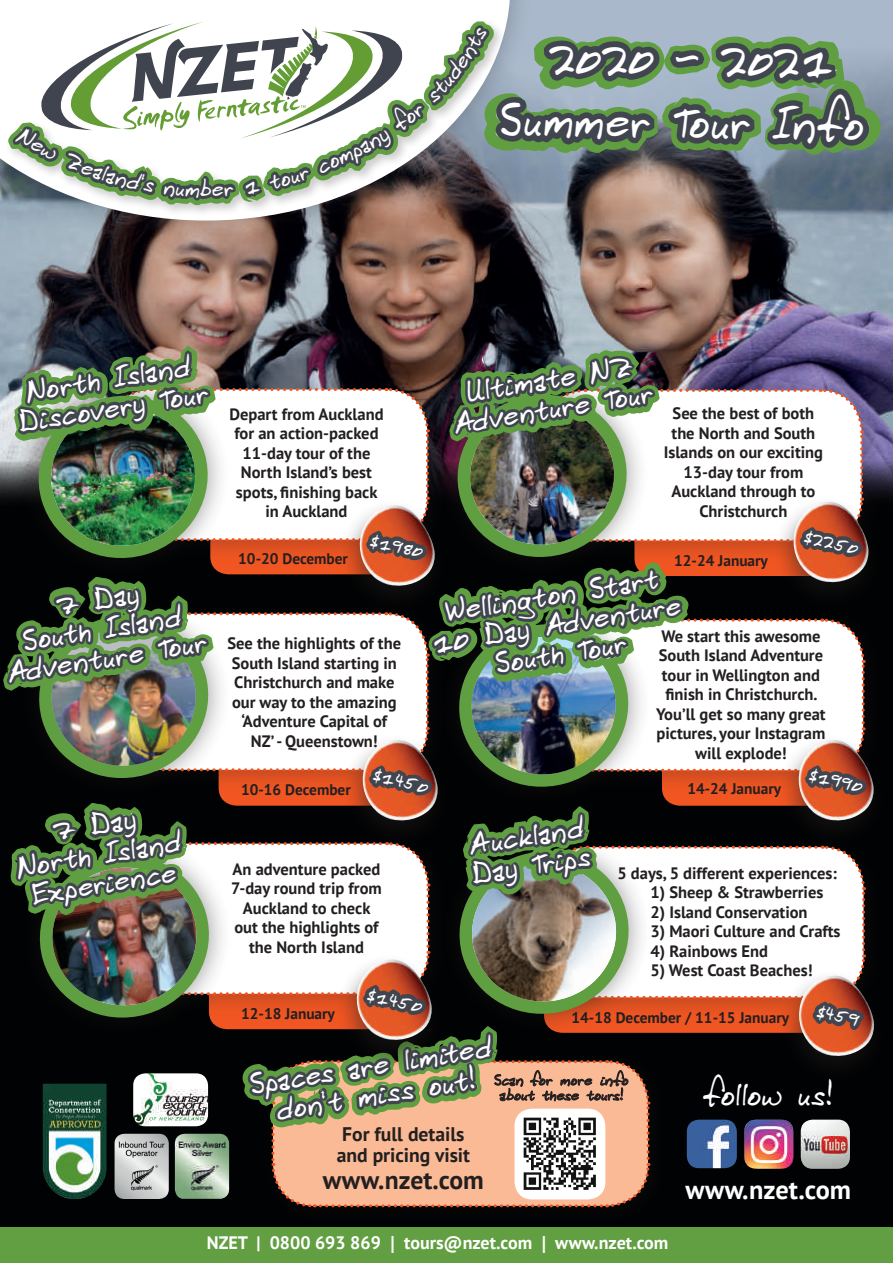
<style>
.page{position:relative;width:893px;height:1263px;background:#fff}
.page>*{position:absolute;margin:0;border:0;box-sizing:border-box;transform-origin:0 0}
.t1{font:47.85px "Domestic Manners";letter-spacing:-.03em;color:#fff}
.t2{font:47.85px "Domestic Manners";color:#fff}
.t3{font:46.35px "Domestic Manners";color:#fff}
.t4{font:31.65px "Domestic Manners";letter-spacing:-.065em;color:#fff}
.t5{font:29.55px/31.2px "Domestic Manners";color:#fff;text-align:center}
.t6{font:700 26.4px "PT Sans";color:#fff}
.t7{font:700 25.65px "PT Sans";color:#231f20}
.t8{font:22.5px "Domestic Manners";color:#fff}
.t9{font:700 19.65px/20.9px "PT Sans";color:#231f20}
.t10{font:18.9px "Domestic Manners";color:#fff}
.t11{font:700 18px "PT Sans";color:#fff}
.t12{font:700 16.5px/19.5px "PT Sans";color:#231f20;text-align:center}
.t13{font:700 15.3px "PT Sans";color:#231f20}
.t14{font:15px/15px "Domestic Manners";letter-spacing:-.015em;color:#231f20;text-align:center}
.s1{font-family:"Arial"}
</style>
<div class="page">
<img style="left:0;top:0;width:893px;height:1263px">
<h3 class="t8" style="left:200px;top:169px;width:13px">b</h3>
<h2 class="t3" style="left:548px;top:16px;width:286px;rotate:1deg">2020 - 2021</h2>
<h1 class="t1" style="left:493px;top:81px;width:378px">Summer Tour Info</h1>
<h1 class="t2" style="left:543px;top:18px;width:295px">2020 - 2021</h1>
<h2 class="t3" style="left:499px;top:79px;width:367px;rotate:1deg">Summer Tour Info</h2>
<h3 class="t5" style="left:9px;top:376px;width:195px;line-height:29.4px;rotate:-9deg">North Island<br>Discovery Tour</h3>
<h3 class="t5" style="left:-7px;top:595px;width:204px;line-height:30.6px;rotate:-9deg">7 Day<br>South Island<br>Adventure Tour</h3>
<h3 class="t5" style="left:49px;top:814px;width:86px;rotate:-9deg">7 Day</h3>
<h3 class="t5" style="left:12px;top:849px;width:168px;rotate:-9deg">North Island<br>Experience</h3>
<h3 class="t5" style="left:445px;top:376px;width:204px;rotate:-9deg">Ultimate NZ<br>Adventure Tour</h3>
<p class="t12" style="left:664px;top:404px;width:161px">See the best of both the North and South<br>Islands on our exciting<br>13-day tour from<br>Auckland through to<br>Christchurch</p>
<p class="t12" style="left:229px;top:404px;width:156px">Depart from Auckland for an action-packed<br>11-day tour of the<br>North Island’s best spots, finishing back in Auckland</p>
<p class="t13" style="left:238px;top:549px;width:111px">10-20 December</p>
<p class="t10" style="left:808px;top:520px;width:56px;rotate:13deg">$2250</p>
<p class="t10" style="left:374px;top:524px;width:55px;rotate:13deg">$1980</p>
<p class="t13" style="left:674px;top:551px;width:95px">12-24 January</p>
<h3 class="t5" style="left:424px;top:598px;width:254px;line-height:29.4px;rotate:-9deg">Wellington Start<br>10 Day Adventure<br>South Tour</h3>
<p class="t12" style="left:656px;top:626px;width:171px">We start this awesome<br>South Island Adventure tour in Wellington and finish in Christchurch.<br>You’ll get so many great pictures, your Instagram will explode!</p>
<p class="t12" style="left:228px;top:633px;width:175px">See the highlights of the<br>South Island starting in<br>Christchurch and make our way to the amazing ‘Adventure Capital of<br>NZ’ - Queenstown!</p>
<p class="t13" style="left:241px;top:779px;width:111px">10-16 December</p>
<p class="t10" style="left:377px;top:758px;width:57px;rotate:13deg">$1450</p>
<p class="t10" style="left:813px;top:758px;width:55px;rotate:13deg">$1990</p>
<p class="t13" style="left:687px;top:779px;width:95px">14-24 January</p>
<p class="t12" style="left:231px;top:859px;width:152px">An adventure packed<br>7-day round trip from<br>Auckland to check out the highlights of the North Island</p>
<p class="t13" style="left:241px;top:1003px;width:95px">12-18 January</p>
<p class="t10" style="left:371px;top:978px;width:57px;rotate:13deg">$1450</p>
<h3 class="t5" style="left:461px;top:826px;width:123px;text-align:left;rotate:-9deg">Auckland<br>Day Trips</h3>
<p class="t12" style="left:617px;top:863px;width:221px">5 days, 5 different experiences:</p>
<p class="t12" style="left:650px;top:882px;width:174px">1) Sheep &amp; Strawberries</p>
<p class="t12" style="left:650px;top:902px;width:159px">2) Island Conservation</p>
<p class="t12" style="left:650px;top:921px;width:192px">3) Maori Culture and Crafts</p>
<p class="t12" style="left:650px;top:941px;width:119px">4) Rainbows End</p>
<p class="t12" style="left:650px;top:960px;width:164px">5) West Coast Beaches!</p>
<p class="t10" style="left:821px;top:994px;width:44px;rotate:13deg">$459</p>
<p class="t13" style="left:572px;top:1007px;width:219px">14-18 December / 11-15 January</p>
<h3 class="t5" style="left:246px;top:1066px;width:246px;line-height:30.3px;rotate:-9deg">Spaces are limited don't miss out!</h3>
<p class="t14" style="left:494px;top:1071px;width:136px">Scan for more info about these tours!</p>
<p class="t9" style="left:337px;top:1123px;width:135px">For full details and pricing visit</p>
<h3 class="t7" style="left:323px;top:1163px;width:163px">www.nzet.com</h3>
<h3 class="t4" style="left:703px;top:1067px;width:131px">follow us!</h3>
<h3 class="t6" style="left:685px;top:1172px;width:167px">www.nzet.com</h3>
<p class="t11" style="left:207px;top:1230px;width:463px">NZET | 0800 693 869 <span class="s1">|</span> tours@nzet.com <span class="s1">|</span> www.nzet.com</p>
</div>
